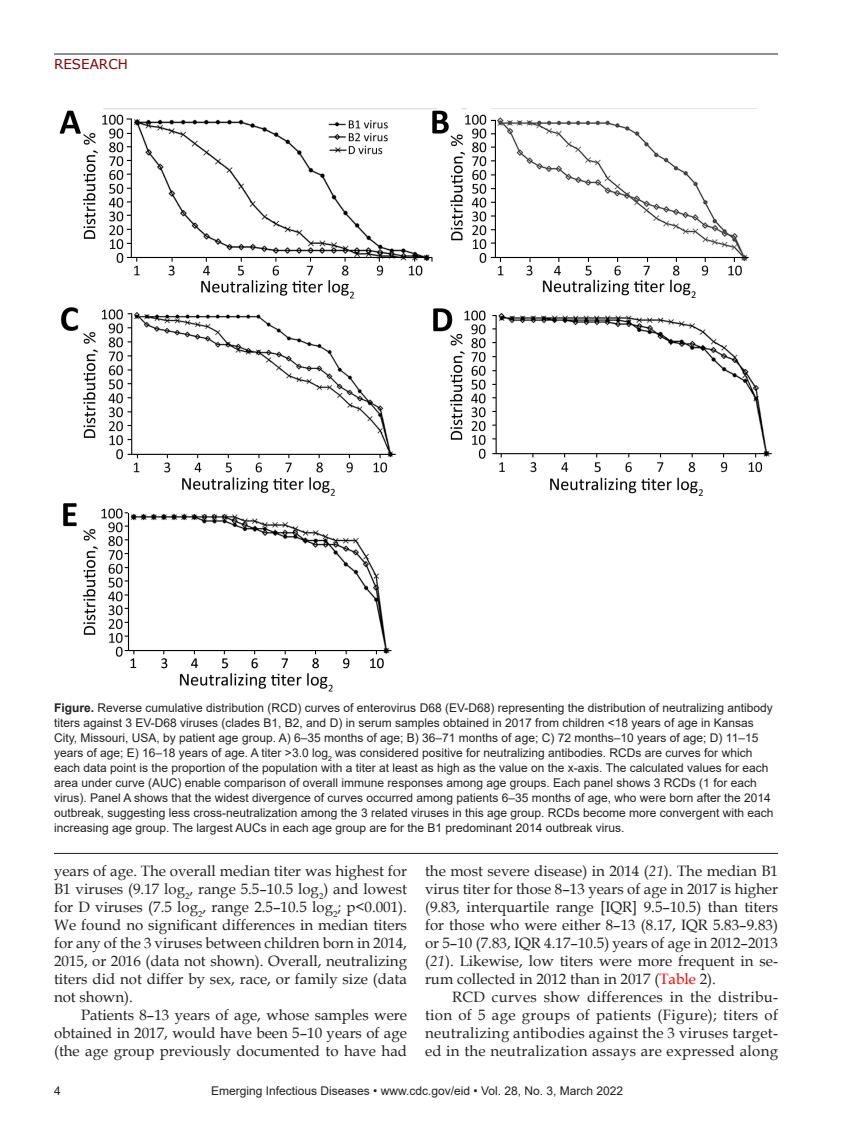
<style>
.page{position:relative;width:851px;height:1134px;background:#fff}
.page>*{position:absolute;margin:0;border:0;box-sizing:border-box;transform-origin:0 0}
.t1{font:15px/18px "Book Antiqua";color:#231f20;text-align:justify}
.t2{font:13.5px "Verdana";color:#820301}
.t3{font:12px/15px "Arial";color:#231f20}
.s1{font-weight:700}
.s2{font-style:italic}
.s3{color:#f00}
</style>
<div class="page">
<hr style="left:54px;top:54px;width:724px;height:1px;background:#231f20">
<img style="left:59px;top:108px;width:713px;height:584px">
<hr style="left:54px;top:853px;width:724px;height:1px;background:#231f20">
<p class="t2" style="left:54px;top:55px;width:75px">RESEARCH</p>
<p class="t3" style="left:54px;top:700px;width:720px"><span class="s1">Figure.</span> Reverse cumulative distribution (RCD) curves of enterovirus D68 (EV-D68) representing the distribution of neutralizing antibody titers against 3 EV-D68 viruses (clades B1, B2, and D) in serum samples obtained in 2017 from children &lt;18 years of age in Kansas City, Missouri, USA, by patient age group. A) 6–35 months of age; B) 36–71 months of age; C) 72 months–10 years of age; D) 11–15 years of age; E) 16–18 years of age. A titer &gt;3.0 log<sub>2</sub> was considered positive for neutralizing antibodies. RCDs are curves for which each data point is the proportion of the population with a titer at least as high as the value on the x-axis. The calculated values for each area under curve (AUC) enable comparison of overall immune responses among age groups. Each panel shows 3 RCDs (1 for each virus). Panel A shows that the widest divergence of curves occurred among patients 6–35 months of age, who were born after the 2014 outbreak, suggesting less cross-neutralization among the 3 related viruses in this age group. RCDs become more convergent with each increasing age group. The largest AUCs in each age group are for the B1 predominant 2014 outbreak virus.</p>
<p class="t1" style="left:54px;top:862px;width:354px">years of age. The overall median titer was highest for B1 viruses (9.17 log<sub>2</sub>, range 5.5–10.5 log<sub>2</sub>) and lowest for D viruses (7.5 log<sub>2</sub>, range 2.5–10.5 log<sub>2</sub>; p&lt;0.001).<br>We found no significant differences in median titers for any of the 3 viruses between children born in 2014, 2015, or 2016 (data not shown). Overall, neutralizing titers did not differ by sex, race, or family size (data not shown).</p>
<p class="t1" style="left:54px;top:1006px;width:354px;text-indent:27px">Patients 8–13 years of age, whose samples were obtained in 2017, would have been 5–10 years of age (the age group previously documented to have had</p>
<p class="t1" style="left:425px;top:862px;width:354px">the most severe disease) in 2014 (<span class="s2">21</span>). The median B1 virus titer for those 8–13 years of age in 2017 is higher (9.83, interquartile range [IQR] 9.5–10.5) than titers for those who were either 8–13 (8.17, IQR 5.83–9.83) or 5–10 (7.83, IQR 4.17–10.5) years of age in 2012–2013 (<span class="s2">21</span>). Likewise, low titers were more frequent in se&shy;rum collected in 2012 than in 2017 (<span class="s3">Table</span> 2).</p>
<p class="t1" style="left:425px;top:988px;width:354px;text-indent:27px">RCD curves show differences in the distribu&shy;tion of 5 age groups of patients (Figure); titers of neutralizing antibodies against the 3 viruses target&shy;ed in the neutralization assays are expressed along</p>
<p class="t3" style="left:54px;top:1084px;width:8px">4</p>
<p class="t3" style="left:211px;top:1084px;width:413px">Emerging Infectious Diseases • www.cdc.gov/eid • Vol. 28, No. 3, March 2022</p>
</div>
